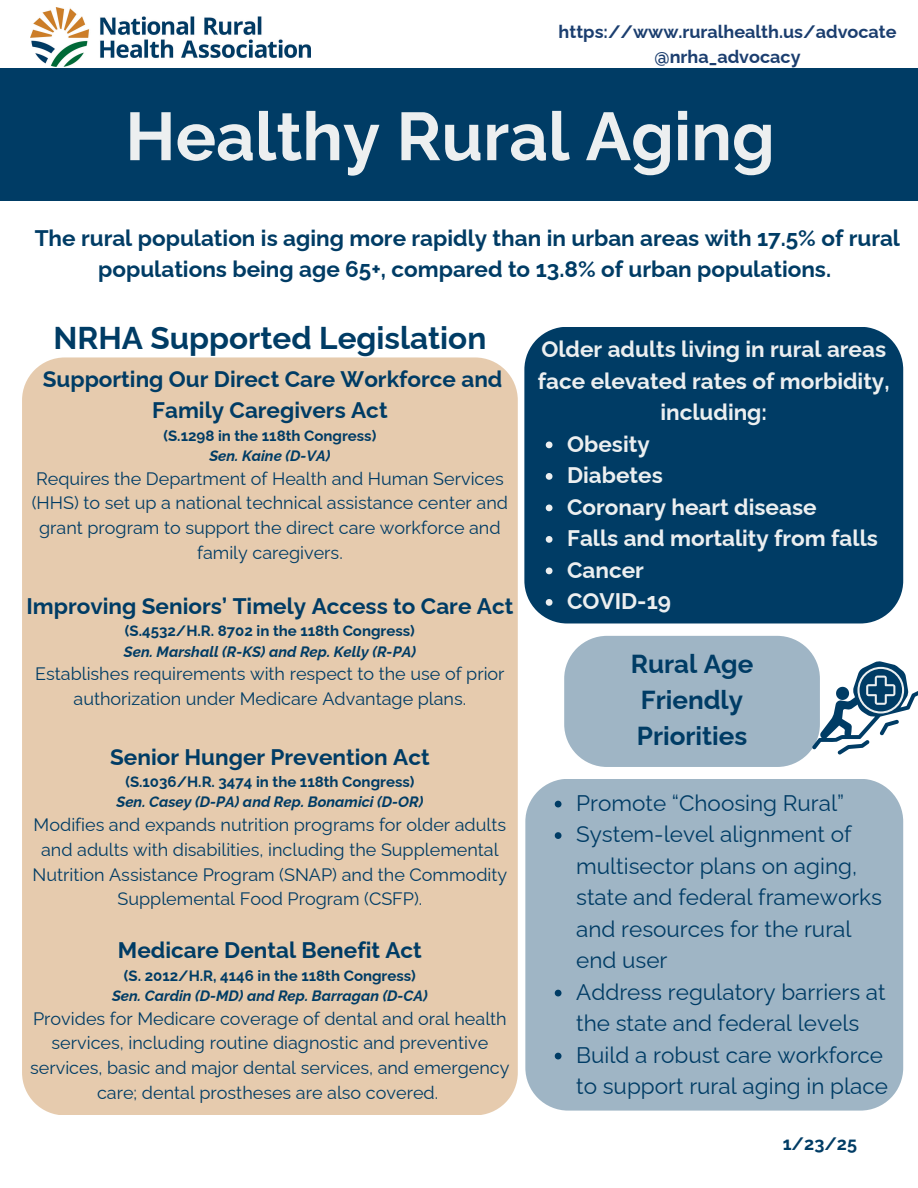
<style>
.page{position:relative;width:918px;height:1188px;background:#fff}
.page>*{position:absolute;margin:0;border:0;box-sizing:border-box;transform-origin:0 0}
.t1{font:700 67.65px "Raleway";color:#eceff0}
.t2{font:700 31.5px "Raleway";color:#003c65}
.t3{font:700 26.1px/36px "Raleway";color:#003c65}
.t4{font:700 22.5px/31.5px "Raleway";color:#003c65;text-align:center}
.t5{font:22.5px/31.5px "Raleway";color:#003c65}
.t6{font:700 22.5px/31.5px "Raleway";color:#eceff0;text-align:center}
.t7{font:18px/24.8px "Raleway";color:#003c65;text-align:center}
.t8{font:700 18px/24.8px "Raleway";color:#1b3e6f;text-align:center}
.t9{font:700 18px "Raleway";color:#003c65}
.t10{font:700 15px "Raleway";color:#003c65}
.t11{font:italic 700 15px "Raleway";color:#003c65}
</style>
<div class="page">
<img style="left:30px;top:8px;width:281px;height:58px">
<div style="left:0;top:68px;width:918px;height:132px;background:#003c65"></div>
<div style="left:524px;top:327px;width:379px;height:296px;background:#003c65"></div>
<svg style="left:546px;top:442px;width:7px;height:6px"></svg>
<svg style="left:546px;top:473px;width:7px;height:7px"></svg>
<svg style="left:546px;top:505px;width:7px;height:6px"></svg>
<svg style="left:546px;top:536px;width:7px;height:7px"></svg>
<svg style="left:546px;top:568px;width:7px;height:6px"></svg>
<svg style="left:546px;top:599px;width:7px;height:7px"></svg>
<div style="left:525px;top:779px;width:378px;height:332px;background:#9fb5c5"></div>
<svg style="left:555px;top:801px;width:7px;height:6px"></svg>
<svg style="left:555px;top:832px;width:7px;height:7px"></svg>
<svg style="left:555px;top:990px;width:7px;height:6px"></svg>
<svg style="left:555px;top:1053px;width:7px;height:6px"></svg>
<svg style="left:564px;top:636px;width:354px;height:131px"></svg>
<div style="left:22px;top:357px;width:496px;height:758px;background:#e6cbae"></div>
<p class="t8" style="left:559px;top:19px;width:340px">https://www.ruralhealth.us/advocate @nrha_advocacy</p>
<p class="t1" style="left:125px;top:97px;width:651px">Healthy Rural Aging</p>
<p class="t4" style="left:35px;top:222px;width:867px">The rural population is aging more rapidly than in urban areas with 17.5% of rural populations being age 65+, compared to 13.8% of urban populations.</p>
<p class="t2" style="left:53px;top:320px;width:434px">NRHA Supported Legislation</p>
<p class="t4" style="left:43px;top:363px;width:461px">Supporting Our Direct Care Workforce and<br>Family Caregivers Act</p>
<p class="t10" style="left:163px;top:427px;width:214px">(S.1298 in the 118th Congress)</p>
<p class="t11" style="left:209px;top:447px;width:122px">Sen. Kaine (D-VA)</p>
<p class="t7" style="left:32px;top:466px;width:478px">Requires the Department of Health and Human Services (HHS) to set up a national technical assistance center and grant program to support the direct care workforce and family caregivers.</p>
<p class="t4" style="left:26px;top:590px;width:488px">Improving Seniors’ Timely Access to Care Act</p>
<p class="t10" style="left:125px;top:622px;width:291px">(S.4532/H.R. 8702 in the 118th Congress)</p>
<h4 class="t11" style="left:124px;top:643px;width:294px">Sen. Marshall (R-KS) and Rep. Kelly (R-PA)</h4>
<p class="t7" style="left:35px;top:662px;width:471px">Establishes requirements with respect to the use of prior authorization under Medicare Advantage plans.</p>
<p class="t4" style="left:110px;top:741px;width:321px">Senior Hunger Prevention Act</p>
<p class="t10" style="left:125px;top:773px;width:291px">(S.1036/H.R. 3474 in the 118th Congress)</p>
<p class="t11" style="left:116px;top:793px;width:308px">Sen. Casey (D-PA) and Rep. Bonamici (D-OR)</p>
<p class="t7" style="left:33px;top:812px;width:476px">Modifies and expands nutrition programs for older adults and adults with disabilities, including the Supplemental Nutrition Assistance Program (SNAP) and the Commodity Supplemental Food Program (CSFP).</p>
<p class="t4" style="left:118px;top:935px;width:306px">Medicare Dental Benefit Act</p>
<h3 class="t10" style="left:124px;top:967px;width:293px">(S. 2012/H.R, 4146 in the 118th Congress)</h3>
<p class="t11" style="left:112px;top:987px;width:317px">Sen. Cardin (D-MD) and Rep. Barragan (D-CA)</p>
<p class="t7" style="left:30px;top:1006px;width:481px">Provides for Medicare coverage of dental and oral health services, including routine diagnostic and preventive services, basic and major dental services, and emergency care; dental prostheses are also covered.</p>
<p class="t6" style="left:538px;top:333px;width:353px">Older adults living in rural areas face elevated rates of morbidity, including:</p>
<h6 class="t6" style="left:567px;top:428px;width:84px">Obesity</h6>
<h1 class="t6" style="left:567px;top:459px;width:97px">Diabetes</h1>
<h4 class="t6" style="left:567px;top:491px;width:251px">Coronary heart disease</h4>
<p class="t6" style="left:567px;top:522px;width:312px">Falls and mortality from falls</p>
<p class="t6" style="left:567px;top:554px;width:78px">Cancer</p>
<p class="t6" style="left:567px;top:585px;width:105px">COVID-19</p>
<p class="t3" style="left:631px;top:646px;width:124px">Rural Age<br>Friendly<br>Priorities</p>
<p class="t5" style="left:576px;top:787px;width:270px">Promote “Choosing Rural”</p>
<p class="t5" style="left:576px;top:819px;width:307px">System-level alignment of multisector plans on aging, state and federal frameworks and resources for the rural end user</p>
<p class="t5" style="left:576px;top:976px;width:311px">Address regulatory barriers at the state and federal levels</p>
<p class="t5" style="left:576px;top:1039px;width:313px">Build a robust care workforce to support rural aging in place</p>
<p class="t9" style="left:783px;top:1134px;width:76px">1/23/25</p>
</div>
